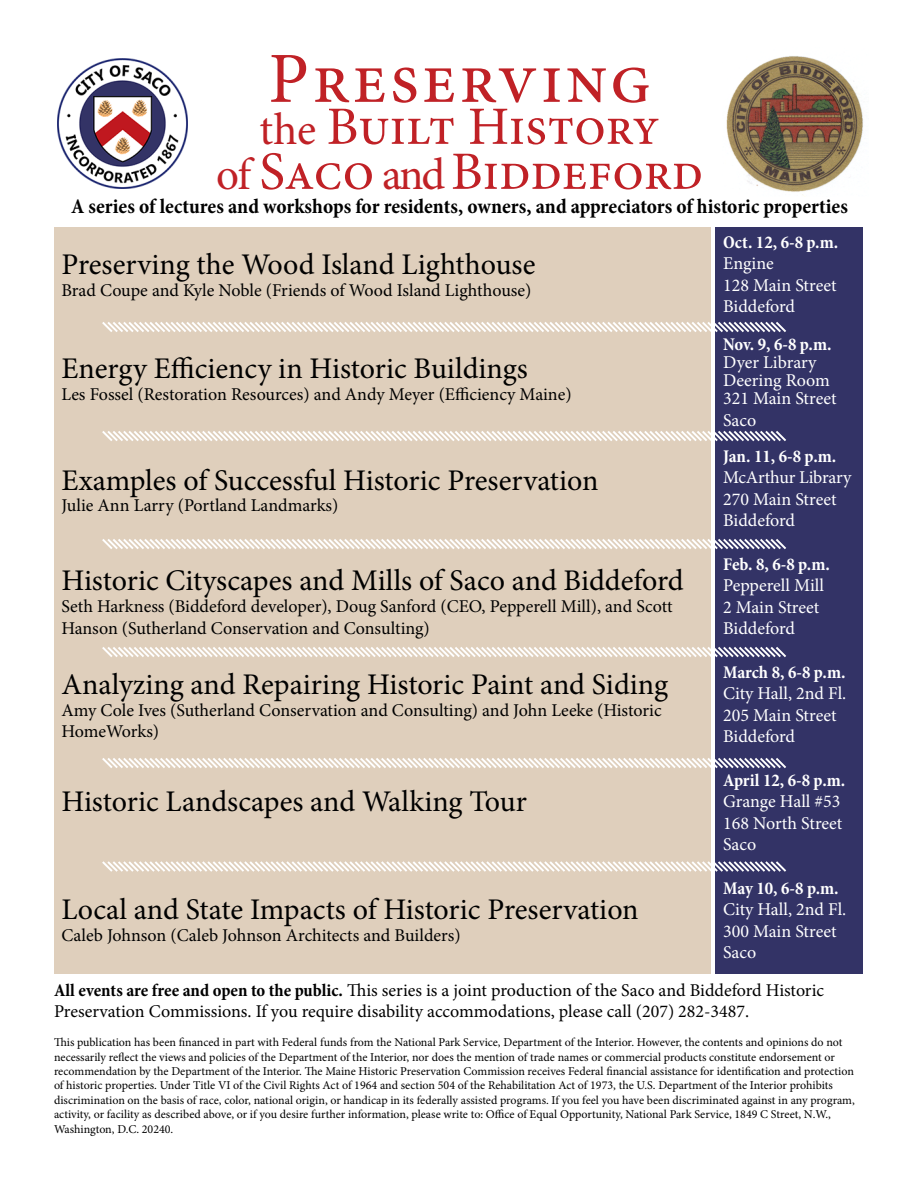
<style>
.page{position:relative;width:918px;height:1188px;background:#fff}
.page>*{position:absolute;margin:0;border:0;box-sizing:border-box;transform-origin:0 0}
.t1{font:72px "Minion Pro";letter-spacing:.04em;color:#c02126}
.t2{font:54px/45px "Minion Pro";letter-spacing:-.005em;color:#c02126;text-align:center}
.t3{font:30px "Minion Pro";letter-spacing:-.005em;color:#000}
.t4{font:700 condensed 21px "Minion Pro";color:#000}
.t5{font:18px/21.6px "Minion Pro";letter-spacing:-.005em;color:#000}
.t6{font:18px/21.6px "Minion Pro";letter-spacing:-.005em;color:#fff}
.t7{font:700 condensed 18px "Minion Pro";letter-spacing:-.005em;color:#fff}
.t8{font:12px/14.4px "Minion Pro";letter-spacing:-.005em;color:#000}
.s1{font-size:45px}
.s2{font-weight:700;font-stretch:condensed}
</style>
<div class="page">
<img style="left:58px;top:58px;width:130px;height:131px">
<div style="left:716px;top:227px;width:147px;height:747px;background:#336"></div>
<div style="left:54px;top:227px;width:657px;height:747px;background:#dfcfbc"></div>
<svg style="left:102px;top:320px;width:684px;height:14px"></svg>
<svg style="left:102px;top:429px;width:684px;height:14px"></svg>
<svg style="left:102px;top:537px;width:684px;height:14px"></svg>
<svg style="left:102px;top:645px;width:684px;height:14px"></svg>
<svg style="left:102px;top:756px;width:684px;height:14px"></svg>
<svg style="left:102px;top:859px;width:685px;height:15px"></svg>
<img style="left:726px;top:56px;width:137px;height:141px">
<h1 class="t1" style="left:268px;top:31px;width:384px">Preserving</h1>
<h2 class="t2" style="left:216px;top:104px;width:488px"><span class="s1">the</span> Built History<br><span class="s1">of</span> Saco <span class="s1">and</span> Biddeford</h2>
<h3 class="t4" style="left:71px;top:192px;width:779px">A series of lectures and workshops for residents, owners, and appreciators of historic properties</h3>
<h3 class="t7" style="left:723px;top:230px;width:117px">Oct. 12, 6-8 p.m.</h3>
<h3 class="t6" style="left:723px;top:253px;width:115px">Engine<br>128 Main Street<br>Biddeford</h3>
<h3 class="t7" style="left:723px;top:332px;width:110px">Nov. 9, 6-8 p.m.</h3>
<h3 class="t6" style="left:723px;top:353px;width:115px;line-height:18px">Dyer Library<br>Deering Room<br>321 Main Street</h3>
<h3 class="t6" style="left:723px;top:409px;width:35px">Saco</h3>
<h3 class="t7" style="left:723px;top:443px;width:115px">Jan. 11, 6-8 p.m.</h3>
<h3 class="t6" style="left:723px;top:467px;width:130px">McArthur Library<br>270 Main Street<br>Biddeford</h3>
<h3 class="t7" style="left:723px;top:551px;width:108px">Feb. 8, 6-8 p.m.</h3>
<h3 class="t6" style="left:723px;top:575px;width:103px">Pepperell Mill<br>2 Main Street<br>Biddeford</h3>
<h3 class="t7" style="left:723px;top:659px;width:124px">March 8, 6-8 p.m.</h3>
<h3 class="t6" style="left:723px;top:683px;width:125px">City Hall, 2nd Fl.<br>205 Main Street<br>Biddeford</h3>
<h3 class="t7" style="left:723px;top:767px;width:124px">April 12, 6-8 p.m.</h3>
<h3 class="t6" style="left:723px;top:791px;width:121px;text-align:justify">Grange Hall #53<br>168 North Street Saco</h3>
<h3 class="t7" style="left:723px;top:875px;width:117px">May 10, 6-8 p.m.</h3>
<h3 class="t6" style="left:723px;top:899px;width:125px">City Hall, 2nd Fl.<br>300 Main Street<br>Saco</h3>
<h3 class="t3" style="left:62px;top:245px;width:476px">Preserving the Wood Island Lighthouse</h3>
<h3 class="t5" style="left:62px;top:280px;width:471px">Brad Coupe and Kyle Noble (Friends of Wood Island Lighthouse)</h3>
<h3 class="t3" style="left:62px;top:349px;width:468px">Energy Efficiency in Historic Buildings</h3>
<h3 class="t5" style="left:62px;top:383px;width:512px">Les Fossel (Restoration Resources) and Andy Meyer (Efficiency Maine)</h3>
<h3 class="t3" style="left:62px;top:460px;width:539px">Examples of Successful Historic Preservation</h3>
<h3 class="t5" style="left:62px;top:495px;width:278px">Julie Ann Larry (Portland Landmarks)</h3>
<h3 class="t3" style="left:62px;top:561px;width:624px">Historic Cityscapes and Mills of Saco and Biddeford</h3>
<h3 class="t5" style="left:62px;top:595px;width:613px">Seth Harkness (Biddeford developer), Doug Sanford (CEO, Pepperell Mill), and Scott<br>Hanson (Sutherland Conservation and Consulting)</h3>
<h3 class="t3" style="left:62px;top:664px;width:608px">Analyzing and Repairing Historic Paint and Siding</h3>
<h3 class="t5" style="left:62px;top:699px;width:602px">Amy Cole Ives (Sutherland Conservation and Consulting) and John Leeke (Historic<br>HomeWorks)</h3>
<h3 class="t3" style="left:62px;top:782px;width:467px">Historic Landscapes and Walking Tour</h3>
<h3 class="t3" style="left:62px;top:889px;width:579px">Local and State Impacts of Historic Preservation</h3>
<h3 class="t5" style="left:62px;top:924px;width:401px">Caleb Johnson (Caleb Johnson Architects and Builders)</h3>
<h3 class="t5" style="left:54px;top:979px;width:772px"><span class="s2">All events are free and open to the public.</span> This series is a joint production of the Saco and Biddeford Historic<br>Preservation Commissions. If you require disability accommodations, please call (207) 282-3487.</h3>
<p class="t8" style="left:54px;top:1035px;width:802px">This publication has been financed in part with Federal funds from the National Park Service, Department of the Interior. However, the contents and opinions do not necessarily reflect the views and policies of the Department of the Interior, nor does the mention of trade names or commercial products constitute endorsement or recommendation by the Department of the Interior. The Maine Historic Preservation Commission receives Federal financial assistance for identification and protection of historic properties. Under Title VI of the Civil Rights Act of 1964 and section 504 of the Rehabilitation Act of 1973, the U.S. Department of the Interior prohibits discrimination on the basis of race, color, national origin, or handicap in its federally assisted programs. If you feel you have been discriminated against in any program, activity, or facility as described above, or if you desire further information, please write to: Office of Equal Opportunity, National Park Service, 1849 C Street, N.W., Washington, D.C. 20240.</p>
</div>
